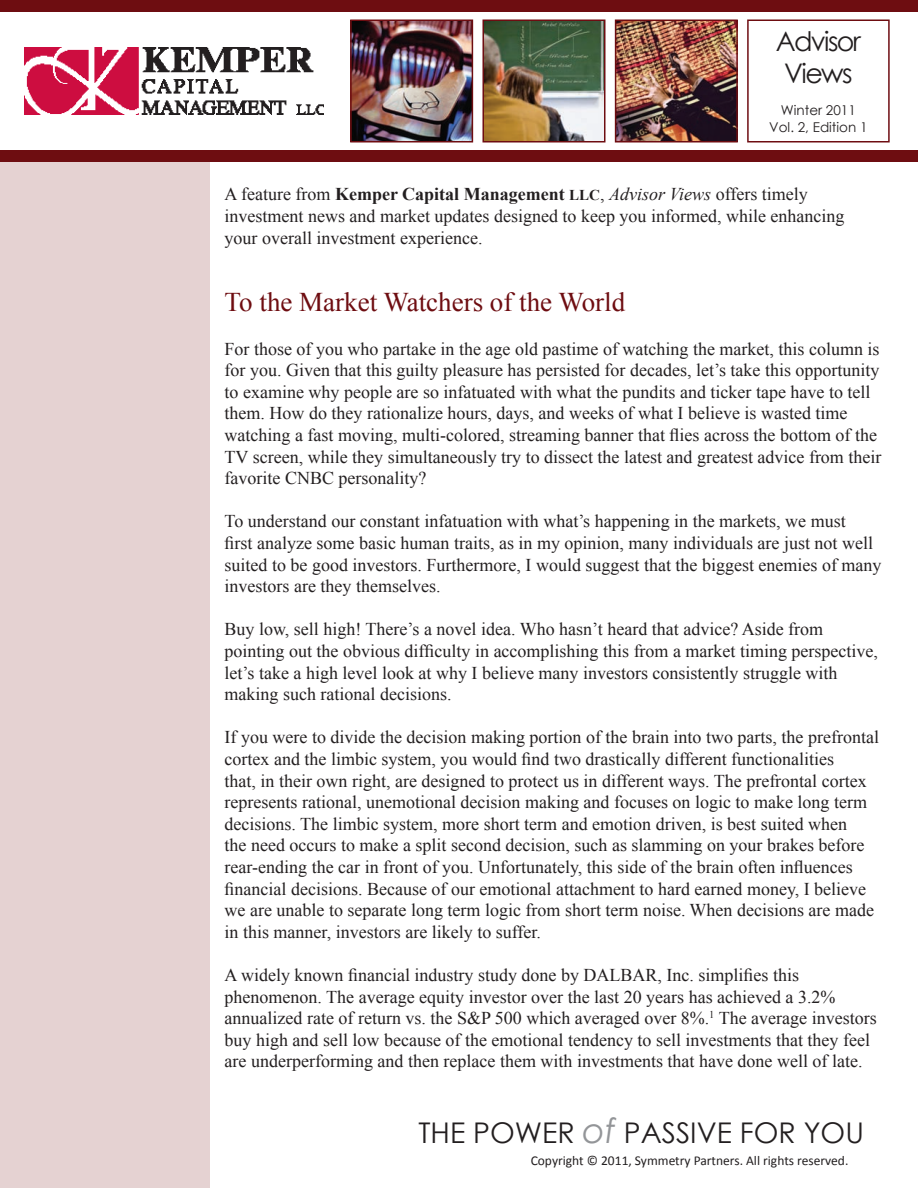
<style>
.page{position:relative;width:918px;height:1188px;background:#fff}
.page>*{position:absolute;margin:0;border:0;box-sizing:border-box;transform-origin:0 0}
.t1{font:28.5px "Century Gothic";color:#231f20}
.t2{font:27px "Times New Roman";color:#6e0d11}
.t3{font:27px/32.4px "Century Gothic";letter-spacing:-.06em;color:#231f20;text-align:center}
.t4{font:18px/21.6px "Times New Roman";color:#231f20}
.t5{font:13.5px "Calibri";color:#231f20}
.t6{font:13.5px/16.2px "Century Gothic";color:#231f20;text-align:center}
.s1{font-weight:700}
.s2{font-weight:700;font-size:15px}
.s3{font-style:italic}
.s4{font-style:italic;font-size:34.5px;color:#939598}
</style>
<div class="page">
<div style="left:0;top:160px;width:210px;height:1028px;background:#e5d2d2"></div>
<div style="left:0;top:0;width:918px;height:12px;background:#6e0d11"></div>
<div style="left:0;top:150px;width:918px;height:12px;background:#6e0d11"></div>
<div style="left:747px;top:20px;width:143px;height:122px;border:2px solid #6e0d11"></div>
<img style="left:353px;top:23px;width:117px;height:116px">
<div style="left:350px;top:20px;width:123px;height:122px;border:2px solid #6e0d11"></div>
<img style="left:485px;top:23px;width:117px;height:116px">
<div style="left:482px;top:20px;width:123px;height:122px;border:2px solid #6e0d11"></div>
<img style="left:618px;top:23px;width:117px;height:116px">
<div style="left:615px;top:20px;width:123px;height:122px;border:2px solid #6e0d11"></div>
<img style="left:25px;top:47px;width:299px;height:68px">
<h2 class="t3" style="left:776px;top:24px;width:87px">ADVISOR<br>VIEWS</h2>
<p class="t6" style="left:769px;top:102px;width:100px">WINTER 2011<br>VOL. 2, EDITION 1</p>
<p class="t4" style="left:225px;top:183px;width:621px">A feature from <span class="s1">Kemper Capital Management</span> <span class="s2">LLC</span>, <span class="s3">Advisor Views</span> offers timely investment news and market updates designed to keep you informed, while enhancing your overall investment experience.</p>
<h2 class="t2" style="left:225px;top:284px;width:402px">To the Market Watchers of the World</h2>
<p class="t4" style="left:225px;top:338px;width:658px">For those of you who partake in the age old pastime of watching the market, this column is for you. Given that this guilty pleasure has persisted for decades, let’s take this opportunity to examine why people are so infatuated with what the pundits and ticker tape have to tell them. How do they rationalize hours, days, and weeks of what I believe is wasted time watching a fast moving, multi-colored, streaming banner that flies across the bottom of the TV screen, while they simultaneously try to dissect the latest and greatest advice from their favorite CNBC personality?</p>
<p class="t4" style="left:225px;top:510px;width:658px">To understand our constant infatuation with what’s happening in the markets, we must<br>first analyze some basic human traits, as in my opinion, many individuals are just not well suited to be good investors. Furthermore, I would suggest that the biggest enemies of many investors are they themselves.</p>
<p class="t4" style="left:225px;top:618px;width:655px">Buy low, sell high! There’s a novel idea. Who hasn’t heard that advice? Aside from pointing out the obvious difficulty in accomplishing this from a market timing perspective, let’s take a high level look at why I believe many investors consistently struggle with making such rational decisions.</p>
<p class="t4" style="left:225px;top:726px;width:656px">If you were to divide the decision making portion of the brain into two parts, the prefrontal cortex and the limbic system, you would find two drastically different functionalities<br>that, in their own right, are designed to protect us in different ways. The prefrontal cortex represents rational, unemotional decision making and focuses on logic to make long term decisions. The limbic system, more short term and emotion driven, is best suited when<br>the need occurs to make a split second decision, such as slamming on your brakes before rear-ending the car in front of you. Unfortunately, this side of the brain often influences financial decisions. Because of our emotional attachment to hard earned money, I believe we are unable to separate long term logic from short term noise. When decisions are made in this manner, investors are likely to suffer.</p>
<p class="t4" style="left:225px;top:964px;width:654px">A widely known financial industry study done by DALBAR, Inc. simplifies this phenomenon. The average equity investor over the last 20 years has achieved a 3.2% annualized rate of return vs. the S&amp;P 500 which averaged over 8%.<sup>1</sup> The average investors buy high and sell low because of the emotional tendency to sell investments that they feel are underperforming and then replace them with investments that have done well of late.</p>
<h1 class="t1" style="left:418px;top:1113px;width:447px">THE POWER <span class="s4">of</span> PASSIVE FOR YOU</h1>
<p class="t5" style="left:531px;top:1152px;width:319px">Copyright © 2011, Symmetry Partners. All rights reserved.</p>
</div>
